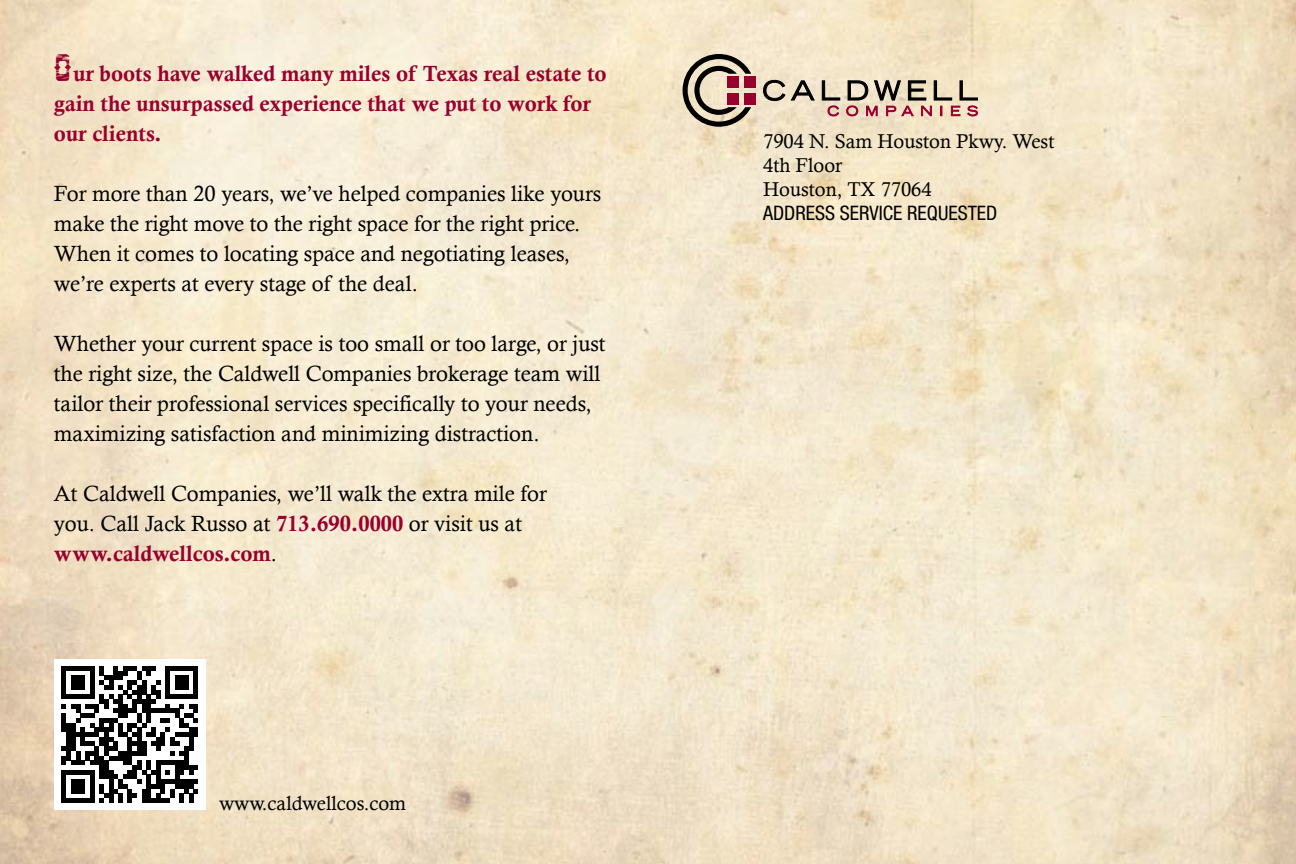
<style>
.page{position:relative;width:1296px;height:864px;background:#fff}
.page>*{position:absolute;margin:0;border:0;box-sizing:border-box;transform-origin:0 0}
.t1{font:22px/30px "Calisto";color:#000}
.t2{font:22px/30px "Calis MT Bol";color:#98002e}
.t3{font:20px/24px "Calisto";color:#000}
.t4{font:condensed 20px "Helvetica Neue";color:#000}
.s1{font-family:"Perdido Demo";font-size:34px}
.s2{font-family:"Calis MT Bol";color:#98002e}
.s3{font-family:"Calisto";color:#000}
</style>
<div class="page">
<img style="left:0;top:0;width:1296px;height:864px">
<svg style="left:683px;top:54px;width:68px;height:73px;background:#a69b88"></svg>
<div style="left:745px;top:93px;width:11px;height:11px;background:#98002e"></div>
<div style="left:728px;top:93px;width:11px;height:11px;background:#98002e"></div>
<div style="left:745px;top:76px;width:11px;height:12px;background:#98002e"></div>
<div style="left:728px;top:76px;width:11px;height:12px;background:#98002e"></div>
<svg style="left:763px;top:77px;width:216px;height:40px;background:#c7b29f"></svg>
<div style="left:54px;top:659px;width:151px;height:151px;background:#fff"></div>
<svg style="left:62px;top:666px;width:136px;height:137px"></svg>
<p class="t2" style="left:54px;top:59px;width:554px"><span class="s1">O</span>ur boots have walked many miles of Texas real estate to gain the unsurpassed experience that we put to work for our clients.</p>
<p class="t1" style="left:54px;top:178px;width:549px">For more than 20 years, we’ve helped companies like yours make the right move to the right space for the right price.<br>When it comes to locating space and negotiating leases, we’re experts at every stage of the deal.</p>
<p class="t1" style="left:54px;top:328px;width:553px">Whether your current space is too small or too large, or just the right size, the Caldwell Companies brokerage team will tailor their professional services specifically to your needs, maximizing satisfaction and minimizing distraction.</p>
<p class="t1" style="left:54px;top:479px;width:494px">At Caldwell Companies, we’ll walk the extra mile for you. Call Jack Russo at <span class="s2">713.690.0000</span> or visit us at</p>
<p class="t2" style="left:54px;top:539px;width:225px">www.caldwellcos.com<span class="s3">.</span></p>
<p class="t3" style="left:219px;top:791px;width:189px">www.caldwellcos.com</p>
<p class="t3" style="left:763px;top:129px;width:293px">7904 N. Sam Houston Pkwy. West<br>4th Floor<br>Houston, TX 77064</p>
<p class="t4" style="left:763px;top:202px;width:236px">ADDRESS SERVICE REQUESTED</p>
</div>
